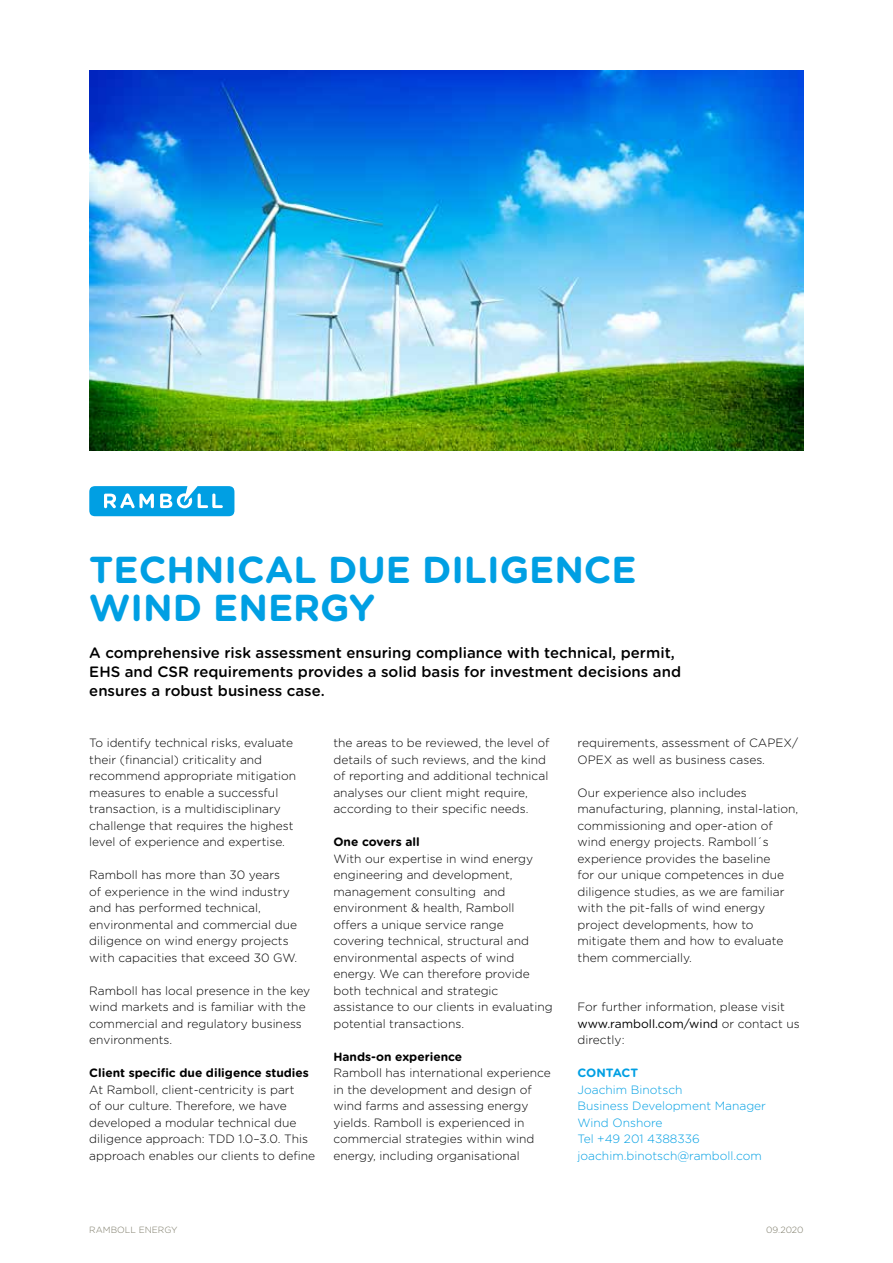
<style>
.page{position:relative;width:893px;height:1263px;background:#fff}
.page>*{position:absolute;margin:0;border:0;box-sizing:border-box;transform-origin:0 0}
.t1{font:700 37.5px/37.5px "Gotham Rounded";color:#009fe3}
.t2{font:500 15px/18.8px "Gotham Rounded";color:#000}
.t3{font:300 12px/16.5px "Gotham Rounded";color:#000}
.t4{font:300 12px/16.5px "Gotham Rounded";color:#009fe3}
.t5{font:700 12px "Gotham Rounded";color:#000}
.t6{font:700 12px "Gotham Rounded";letter-spacing:-.01em;color:#009fe3}
.t7{font:300 9px "Gotham Rounded";color:#7b7966}
.s1{font-weight:400}
</style>
<div class="page">
<img style="left:89px;top:71px;width:715px;height:379px">
<svg style="left:89px;top:486px;width:145px;height:30px;background:#30b1e8"></svg>
<h1 class="t1" style="left:89px;top:549px;width:549px">TECHNICAL DUE DILIGENCE<br>WIND ENERGY</h1>
<p class="t2" style="left:89px;top:643px;width:593px">A comprehensive risk assessment ensuring compliance with technical, permit,<br>EHS and CSR requirements provides a solid basis for investment decisions and ensures a robust business case.</p>
<p class="t3" style="left:89px;top:734px;width:208px">To identify technical risks, evaluate their (financial) criticality and recommend appropriate mitigation measures to enable a successful transaction, is a multidisciplinary challenge that requires the highest level of experience and expertise.</p>
<p class="t3" style="left:89px;top:866px;width:209px">Ramboll has more than 30 years<br>of experience in the wind industry and has performed technical, environmental and commercial due diligence on wind energy projects with capacities that exceed 30 GW.</p>
<p class="t3" style="left:89px;top:982px;width:222px">Ramboll has local presence in the key wind markets and is familiar with the commercial and regulatory business environments.</p>
<p class="t5" style="left:89px;top:1064px;width:221px">Client specific due diligence studies</p>
<p class="t3" style="left:89px;top:1081px;width:227px">At Ramboll, client-centricity is part<br>of our culture. Therefore, we have developed a modular technical due diligence approach: TDD 1.0–3.0. This approach enables our clients to define</p>
<p class="t3" style="left:333px;top:734px;width:217px">the areas to be reviewed, the level of details of such reviews, and the kind of reporting and additional technical analyses our client might require, according to their specific needs.</p>
<p class="t5" style="left:333px;top:833px;width:88px">One covers all</p>
<p class="t3" style="left:333px;top:850px;width:221px">With our expertise in wind energy engineering and development, management consulting and environment &amp; health, Ramboll<br>offers a unique service range covering technical, structural and environmental aspects of wind energy. We can therefore provide both technical and strategic assistance to our clients in evaluating potential transactions.</p>
<p class="t5" style="left:333px;top:1048px;width:130px">Hands-on experience</p>
<p class="t3" style="left:333px;top:1064px;width:219px">Ramboll has international experience in the development and design of wind farms and assessing energy yields. Ramboll is experienced in commercial strategies within wind energy, including organisational</p>
<p class="t3" style="left:578px;top:734px;width:222px">requirements, assessment of CAPEX/<br>OPEX as well as business cases.</p>
<p class="t3" style="left:578px;top:784px;width:222px">Our experience also includes manufacturing, planning, instal-lation, commissioning and oper-ation of wind energy projects. Ramboll´s experience provides the baseline<br>for our unique competences in due diligence studies, as we are familiar with the pit-falls of wind energy project developments, how to mitigate them and how to evaluate them commercially.</p>
<p class="t3" style="left:578px;top:998px;width:224px">For further information, please visit <span class="s1">www.ramboll.com/wind</span> or contact us directly:</p>
<p class="t6" style="left:578px;top:1064px;width:62px">CONTACT</p>
<p class="t4" style="left:578px;top:1081px;width:190px">Joachim Binotsch<br>Business Development Manager<br>Wind Onshore<br>Tel +49 201 4388336 joachim.binotsch@ramboll.com</p>
<p class="t7" style="left:89px;top:1224px;width:90px">RAMBOLL ENERGY</p>
<p class="t7" style="left:766px;top:1224px;width:39px">09.2020</p>
</div>
